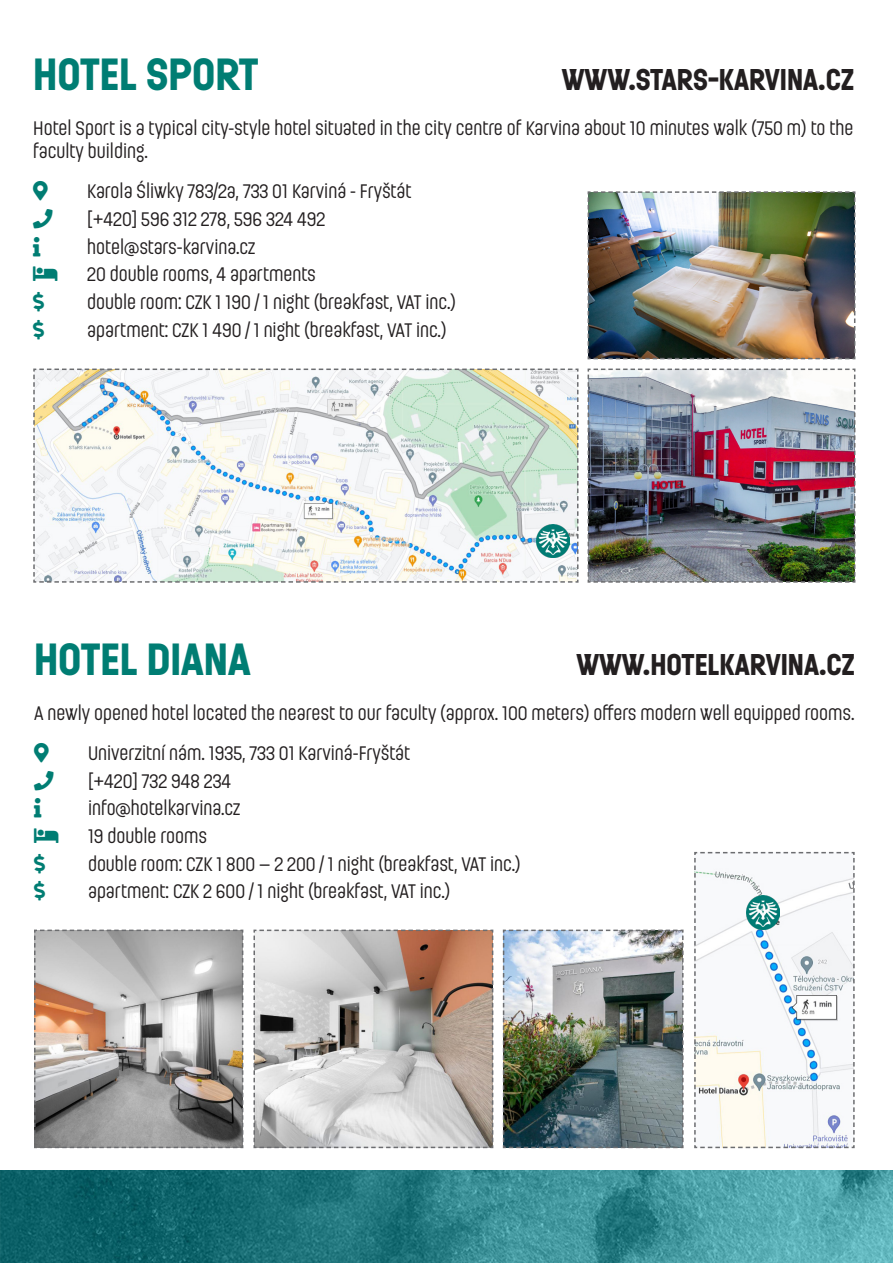
<style>
.page{position:relative;width:893px;height:1263px;background:#fff}
.page>*{position:absolute;margin:0;border:0;box-sizing:border-box;transform-origin:0 0}
.nadpis{font:700 45px "Ladislav";color:#007d73}
.nadpis-2{font:700 30px "Ladislav";color:#231f20}
.odstavec{font:19.5px/23.4px "Ladislav";color:#231f20}
.odstavec-2{font:19.5px "Font Awesome 5 Free Solid";color:#007d73}
</style>
<div class="page">
<img style="left:0;top:1170px;width:893px;height:93px">
<svg style="left:33px;top:368px;width:546px;height:215px"></svg>
<img style="left:587px;top:368px;width:269px;height:215px">
<img style="left:587px;top:191px;width:269px;height:169px">
<svg style="left:253px;top:929px;width:241px;height:220px;background:#c1b7b2"></svg>
<img style="left:502px;top:929px;width:182px;height:220px">
<svg style="left:694px;top:851px;width:161px;height:298px"></svg>
<svg style="left:34px;top:929px;width:210px;height:220px;background:#aba4a1"></svg>
<img style="left:746px;top:896px;width:34px;height:33px">
<img style="left:536px;top:524px;width:34px;height:34px">
<p class="nadpis" style="left:33px;top:46px;width:227px">HOTEL SPORT</p>
<p class="nadpis-2" style="left:562px;top:61px;width:294px">WWW.STARS-KARVINA.CZ</p>
<p class="odstavec" style="left:33px;top:116px;width:822px">Hotel Sport is a typical city-style hotel situated in the city centre of Karvina about 10 minutes walk (750 m) to the faculty building.</p>
<p class="odstavec" style="left:87px;top:179px;width:326px">Karola Śliwky 783/2a, 733 01 Karviná - Fryštát</p>
<p class="odstavec" style="left:87px;top:207px;width:239px">[+420] 596 312 278, 596 324 492</p>
<p class="odstavec" style="left:87px;top:235px;width:170px">hotel@stars-karvina.cz</p>
<p class="odstavec" style="left:87px;top:262px;width:230px">20 double rooms, 4 apartments</p>
<p class="odstavec-2" style="left:33px;top:292px;width:13px">□●●▲■</p>
<p class="odstavec" style="left:87px;top:290px;width:370px">double room: CZK 1 190 / 1 night (breakfast, VAT inc.)</p>
<p class="odstavec-2" style="left:33px;top:320px;width:13px">□●●▲■</p>
<p class="odstavec" style="left:87px;top:318px;width:361px">apartment: CZK 1 490 / 1 night (breakfast, VAT inc.)</p>
<p class="nadpis" style="left:34px;top:631px;width:218px">HOTEL DIANA</p>
<p class="nadpis-2" style="left:576px;top:646px;width:280px">WWW.HOTELKARVINA.CZ</p>
<p class="odstavec" style="left:34px;top:700px;width:822px">A newly opened hotel located the nearest to our faculty (approx. 100 meters) offers modern well equipped rooms.</p>
<p class="odstavec" style="left:88px;top:741px;width:324px">Univerzitní nám. 1935, 733 01 Karviná-Fryštát</p>
<p class="odstavec" style="left:88px;top:768px;width:145px">[+420] 732 948 234</p>
<p class="odstavec" style="left:88px;top:796px;width:154px">info@hotelkarvina.cz</p>
<p class="odstavec" style="left:88px;top:824px;width:120px">19 double rooms</p>
<p class="odstavec-2" style="left:34px;top:853px;width:13px">□●●▲■</p>
<p class="odstavec" style="left:88px;top:851px;width:434px">double room: CZK 1 800 – 2 200 / 1 night (breakfast, VAT inc.)</p>
<p class="odstavec-2" style="left:34px;top:881px;width:13px">□●●▲■</p>
<p class="odstavec" style="left:88px;top:879px;width:364px">apartment: CZK 2 600 / 1 night (breakfast, VAT inc.)</p>
</div>
